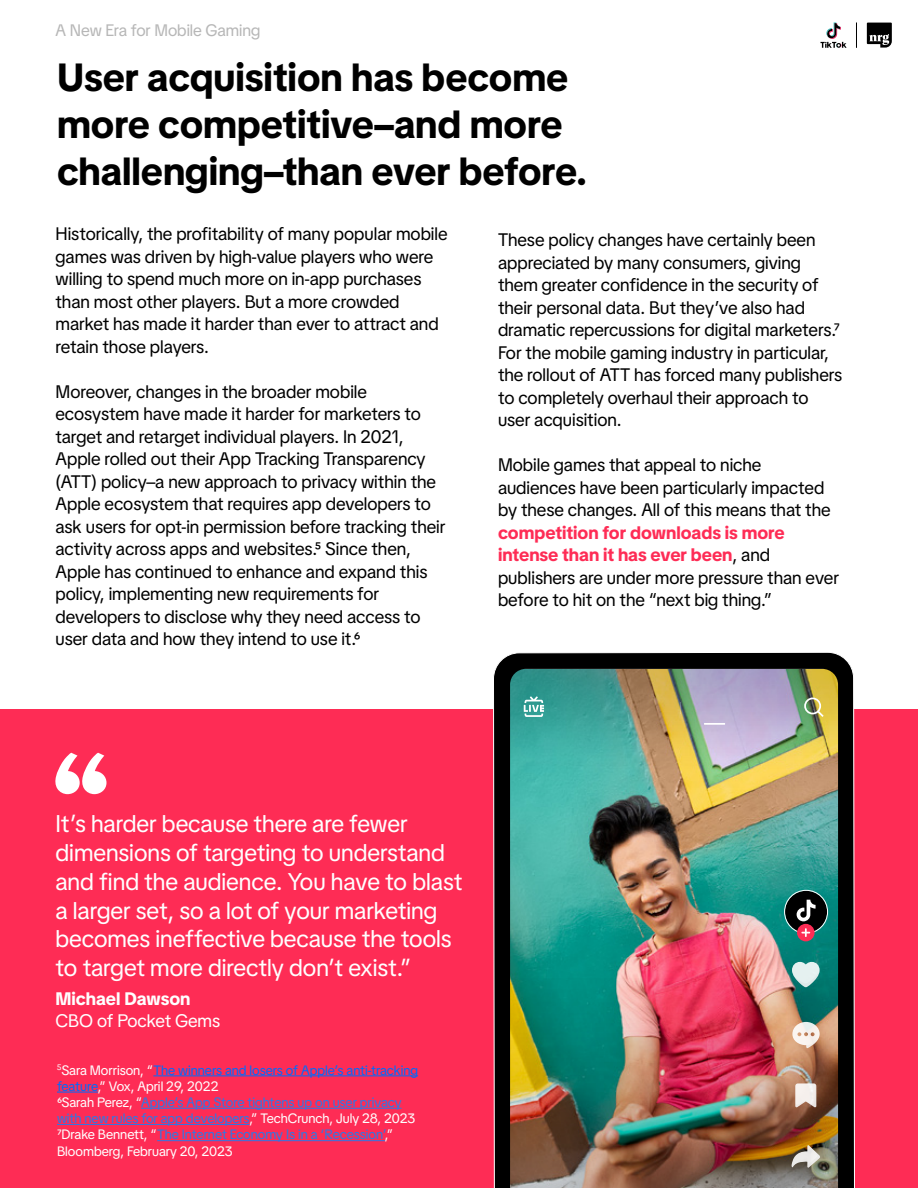
<style>
.page{position:relative;width:918px;height:1188px;background:#fff}
.page>*{position:absolute;margin:0;border:0;box-sizing:border-box;transform-origin:0 0}
.t1{font:700 39px/46.8px "Tik Tok Sans Display";color:#000}
.t2{font:24px/28.8px "Tik Tok Sans Display";color:#fff}
.t3{font:18px/22.5px "Tik Tok Sans Display";color:#000}
.t4{font:18px "Tik Tok Sans Display";color:#fff}
.t5{font:700 18px "Tik Tok Sans Display";color:#fff}
.t6{font:16.5px "Tik Tok Sans Display";color:#b7b7b7}
.t7{font:13.5px/16.2px "Tik Tok Sans Display";color:#fff}
.s1{font-weight:700;color:#fe2c55}
.s2{color:#016bfc}
.s3{color:#2e78e5}
</style>
<div class="page">
<div style="left:0;top:710px;width:918px;height:478px;background:#fe2c55"></div>
<hr style="left:153px;top:1076px;width:265px;height:1px;background:#016bfc">
<hr style="left:57px;top:1092px;width:41px;height:1px;background:#016bfc">
<hr style="left:141px;top:1108px;width:261px;height:1px;background:#2e78e5">
<hr style="left:57px;top:1124px;width:192px;height:1px;background:#2e78e5">
<hr style="left:157px;top:1140px;width:228px;height:1px;background:#2e78e5">
<svg style="left:55px;top:753px;width:52px;height:41px"></svg>
<svg style="left:856px;top:23px;width:1px;height:25px"></svg>
<svg style="left:820px;top:22px;width:27px;height:26px"></svg>
<svg style="left:867px;top:23px;width:25px;height:25px"></svg>
<img style="left:493px;top:652px;width:362px;height:536px">
<p class="t6" style="left:56px;top:19px;width:206px">A New Era for Mobile Gaming</p>
<h1 class="t1" style="left:57px;top:52px;width:532px">User acquisition has become more competitive–and more challenging–than ever before.</h1>
<p class="t3" style="left:56px;top:222px;width:394px">Historically, the profitability of many popular mobile games was driven by high-value players who were willing to spend much more on in-app purchases than most other players. But a more crowded market has made it harder than ever to attract and retain those players.</p>
<p class="t3" style="left:56px;top:379px;width:392px">Moreover, changes in the broader mobile ecosystem have made it harder for marketers to target and retarget individual players. In 2021, Apple rolled out their App Tracking Transparency (ATT) policy–a new approach to privacy within the Apple ecosystem that requires app developers to ask users for opt-in permission before tracking their activity across apps and websites.5 Since then, Apple has continued to enhance and expand this policy, implementing new requirements for developers to disclose why they need access to user data and how they intend to use it.6</p>
<p class="t3" style="left:498px;top:228px;width:346px">These policy changes have certainly been appreciated by many consumers, giving them greater confidence in the security of their personal data. But they’ve also had dramatic repercussions for digital marketers.7<br>For the mobile gaming industry in particular, the rollout of ATT has forced many publishers to completely overhaul their approach to user acquisition.</p>
<p class="t3" style="left:498px;top:453px;width:334px">Mobile games that appeal to niche audiences have been particularly impacted by these changes. All of this means that the</p>
<p class="t3" style="left:498px;top:520px;width:343px"><span class="s1">competition for downloads is more intense than it has ever been</span>, and publishers are under more pressure than ever before to hit on the “next big thing.”</p>
<h2 class="t2" style="left:56px;top:808px;width:408px">It’s harder because there are fewer dimensions of targeting to understand and find the audience. You have to blast a larger set, so a lot of your marketing becomes ineffective because the tools to target more directly don’t exist.”</h2>
<p class="t5" style="left:56px;top:987px;width:137px">Michael Dawson</p>
<p class="t4" style="left:56px;top:1009px;width:166px">CBO of Pocket Gems</p>
<p class="t7" style="left:57px;top:1061px;width:363px"><sup>5</sup>Sara Morrison, “<span class="s2">The winners and losers of Apple’s anti-tracking feature</span>,” Vox, April 29, 2022<br>6Sarah Perez, “<span class="s3">Apple’s App Store tightens up on user privacy with new rules for app developers</span>,” TechCrunch, July 28, 2023<br>7Drake Bennett, “<span class="s3">The Internet Economy Is in a ‘Recession’</span>,” Bloomberg, February 20, 2023</p>
</div>
